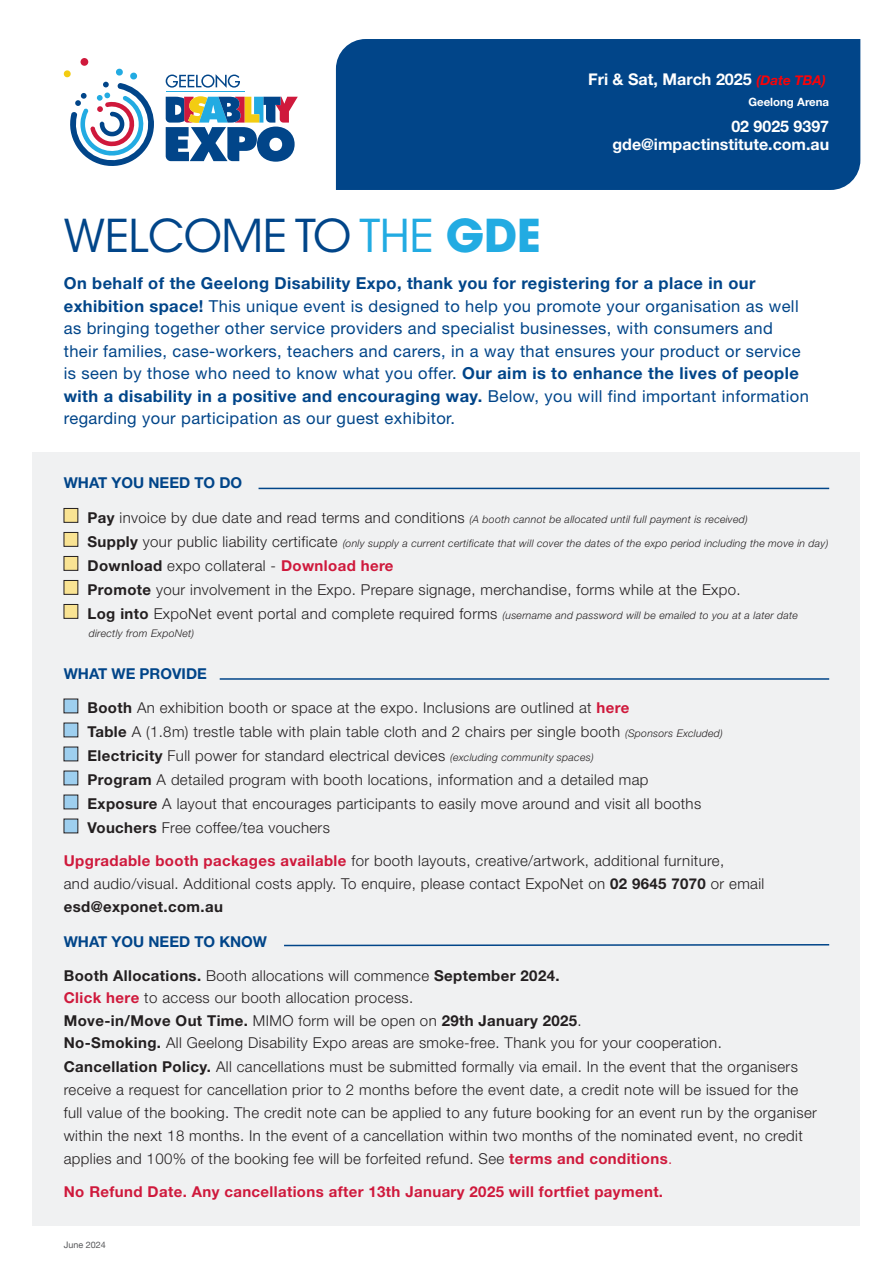
<style>
.page{position:relative;width:893px;height:1263px;background:#fff}
.page>*{position:absolute;margin:0;border:0;box-sizing:border-box;transform-origin:0 0}
.t1{font:45px "ITC Avant Garde Std";letter-spacing:-.01em;color:#014589}
.t2{font:16.5px/22.5px "Helvetica Neue LT Std";letter-spacing:.025em;color:#014589}
.t3{font:700 16.2px "Helvetica Neue LT Std";color:#fff}
.t4{font:700 16.05px "Helvetica Neue LT Std";color:#fff}
.t5{font:300 15px/22.8px "Helvetica Neue LT Std";letter-spacing:.025em;color:#231f20}
.t6{font:700 15px "Helvetica Neue LT Std";letter-spacing:.025em;color:#cf193c}
.t7{font:700 15px "Helvetica Neue LT Std";color:#014589}
.t8{font:700 11.4px "Helvetica Neue LT Std";color:#fff}
.t9{font:italic 300 10.5px/18px "Helvetica Neue LT Std";letter-spacing:.025em;color:#231f20}
.t10{font:9px "Helvetica Neue";color:#57585a}
.s1{color:#22abe2}
.s2{font-weight:700;color:#22abe2}
.s3{font-family:"Helvetica Neue"}
.s4{font-family:"Helvetica Neue";font-style:italic;font-size:13.5px;color:#fb0207}
.s5{font-weight:700}
.s6{font-weight:700;font-style:normal;font-size:15px}
.s7{font-style:normal;font-size:15px}
.s8{font-weight:700;color:#cf193c}
.s9{font-style:italic;font-size:10.5px}
.s10{font-family:"Helvetica Neue";font-weight:700}
.s11{color:#cf193c}
</style>
<div class="page">
<div style="left:336px;top:39px;width:524px;height:151px;background:#014589"></div>
<div style="left:33px;top:452px;width:827px;height:773px;background:#f0f1f2"></div>
<div style="left:64px;top:508px;width:14px;height:14px;background:#f9e393"></div>
<div style="left:64px;top:508px;width:14px;height:14px;border:1px solid #231f20"></div>
<div style="left:64px;top:532px;width:14px;height:14px;background:#f9e393"></div>
<div style="left:64px;top:532px;width:14px;height:14px;border:1px solid #231f20"></div>
<div style="left:64px;top:556px;width:14px;height:14px;background:#f9e393"></div>
<div style="left:64px;top:556px;width:14px;height:14px;border:1px solid #231f20"></div>
<div style="left:64px;top:580px;width:14px;height:14px;background:#f9e393"></div>
<div style="left:64px;top:580px;width:14px;height:14px;border:1px solid #231f20"></div>
<div style="left:64px;top:604px;width:14px;height:14px;background:#f9e393"></div>
<div style="left:64px;top:604px;width:14px;height:14px;border:1px solid #231f20"></div>
<div style="left:64px;top:699px;width:14px;height:14px;background:#9ecfef"></div>
<div style="left:64px;top:723px;width:14px;height:14px;background:#9ecfef"></div>
<div style="left:64px;top:747px;width:14px;height:14px;background:#9ecfef"></div>
<div style="left:64px;top:771px;width:14px;height:14px;background:#9ecfef"></div>
<div style="left:64px;top:795px;width:14px;height:14px;background:#9ecfef"></div>
<div style="left:64px;top:819px;width:14px;height:14px;background:#9ecfef"></div>
<hr style="left:259px;top:488px;width:570px;height:1px;background:#014589">
<svg style="left:284px;top:944px;width:546px;height:3px"></svg>
<hr style="left:220px;top:678px;width:609px;height:2px;background:#014589">
<svg style="left:166px;top:96px;width:132px;height:66px"></svg>
<div style="left:80px;top:58px;width:8px;height:8px;background:#cf193c;border-radius:50%"></div>
<svg style="left:63px;top:68px;width:91px;height:98px"></svg>
<hr style="left:166px;top:91px;width:78px;height:1px;background:#22abe2">
<svg style="left:166px;top:74px;width:74px;height:14px"></svg>
<p class="t1" style="left:64px;top:209px;width:478px">WELCOME TO <span class="s1">THE</span> <span class="s2">GDE</span></p>
<p class="t3" style="left:588px;top:69px;width:239px">Fri <span class="s3">&amp;</span> Sat<span class="s3">, March</span> 202<span class="s3">5</span> <span class="s4">(Date TBA)</span></p>
<p class="t8" style="left:748px;top:95px;width:82px">Geelong Arena</p>
<p class="t4" style="left:731px;top:117px;width:99px">02 9025 9397</p>
<p class="t4" style="left:612px;top:135px;width:218px">gde@impactinstitute.com.au</p>
<p class="t2" style="left:64px;top:272px;width:747px"><span class="s5">On behalf of the Geelong Disability Expo, thank you for registering for a place in our exhibition space!</span> This unique event is designed to help you promote your organisation as well as bringing together other service providers and specialist businesses, with consumers and their families, case-workers, teachers and carers, in a way that ensures your product or service is seen by those who need to know what you offer. <span class="s5">Our aim is to enhance the lives of people with a disability in a positive and encouraging way.</span> Below, you will find important information regarding your participation as our guest exhibitor.</p>
<p class="t7" style="left:64px;top:474px;width:180px">WHAT YOU NEED TO DO</p>
<p class="t9" style="left:88px;top:510px;width:662px"><span class="s6">Pay</span> <span class="s7">invoice by due date and read terms and conditions</span> (A booth cannot be allocated until full payment is received)</p>
<p class="t9" style="left:88px;top:534px;width:742px"><span class="s6">Supply</span> <span class="s7">your public liability certificate</span> (only supply a current certificate that will cover the dates of the expo period including the move in day)</p>
<p class="t5" style="left:88px;top:553px;width:308px"><span class="s5">Download</span> expo collateral - <span class="s8">Download here</span></p>
<p class="t5" style="left:88px;top:577px;width:655px"><span class="s5">Promote</span> your involvement in the Expo. Prepare signage, merchandise, forms while at the Expo.</p>
<p class="t9" style="left:88px;top:606px;width:712px"><span class="s6">Log into</span> <span class="s7">ExpoNet event portal and complete required forms</span> (username and password will be emailed to you at a later date directly from ExpoNet)</p>
<p class="t7" style="left:64px;top:664px;width:145px">WHAT WE PROVIDE</p>
<p class="t5" style="left:88px;top:696px;width:543px"><span class="s5">Booth</span> An exhibition booth or space at the expo. Inclusions are outlined at <span class="s8">here</span></p>
<p class="t5" style="left:88px;top:720px;width:637px"><span class="s5">Table</span> A (1.8m) trestle table with plain table cloth and 2 chairs per single booth <span class="s9">(Sponsors Excluded)</span></p>
<p class="t5" style="left:88px;top:744px;width:508px"><span class="s5">Electricity</span> Full power for standard electrical devices <span class="s9">(excluding community spaces)</span></p>
<p class="t5" style="left:88px;top:768px;width:563px"><span class="s5">Program</span> A detailed program with booth locations, information and a detailed map</p>
<p class="t5" style="left:88px;top:792px;width:615px"><span class="s5">Exposure</span> A layout that encourages participants to easily move around and visit all booths</p>
<p class="t5" style="left:88px;top:816px;width:244px"><span class="s5">Vouchers</span> Free coffee/tea vouchers</p>
<p class="t5" style="left:64px;top:848px;width:702px;line-height:23.2px"><span class="s8">Upgradable booth packages available</span> for booth layouts, creative/artwork, additional furniture,<br>and audio/visual. Additional costs apply. To enquire, please contact ExpoNet on <span class="s5">02 9645 7070</span> or email <span class="s5">esd@exponet.com.au</span></p>
<p class="t7" style="left:64px;top:932px;width:205px">WHAT YOU NEED TO KNOW</p>
<p class="t5" style="left:64px;top:964px;width:659px"><span class="s5">Booth Allocations.</span> Booth allocations will commence <span class="s10">September</span> <span class="s5">202</span><span class="s10">4</span><span class="s5">.<br></span><span class="s8">Click here</span> to access our booth allocation process.<br><span class="s5">Move-in/Move Out Time.</span> MIMO form will be open on <span class="s10">29th</span> <span class="s5">January 202</span><span class="s10">5</span>.<br><span class="s5">No-Smoking.</span> All Geelong Disability Expo areas are smoke-free. Thank you for your cooperation.</p>
<p class="t5" style="left:64px;top:1055px;width:755px"><span class="s5">Cancellation Policy.</span> All cancellations must be submitted formally via email. In the event that the organisers receive a request for cancellation prior to 2 months before the event date, a credit note will be issued for the full value of the booking. The credit note can be applied to any future booking for an event run by the organiser within the next 18 months. In the event of a cancellation within two months of the nominated event, no credit applies and 100% of the booking fee will be forfeited refund. See <span class="s8">terms and conditions</span><span class="s11">.</span></p>
<p class="t6" style="left:64px;top:1182px;width:601px">No Refund Date. Any cancellations after <span class="s3">13th January</span> 202<span class="s3">5</span> will fortfiet payment.</p>
<p class="t10" style="left:64px;top:1238px;width:44px">June 2024</p>
</div>
